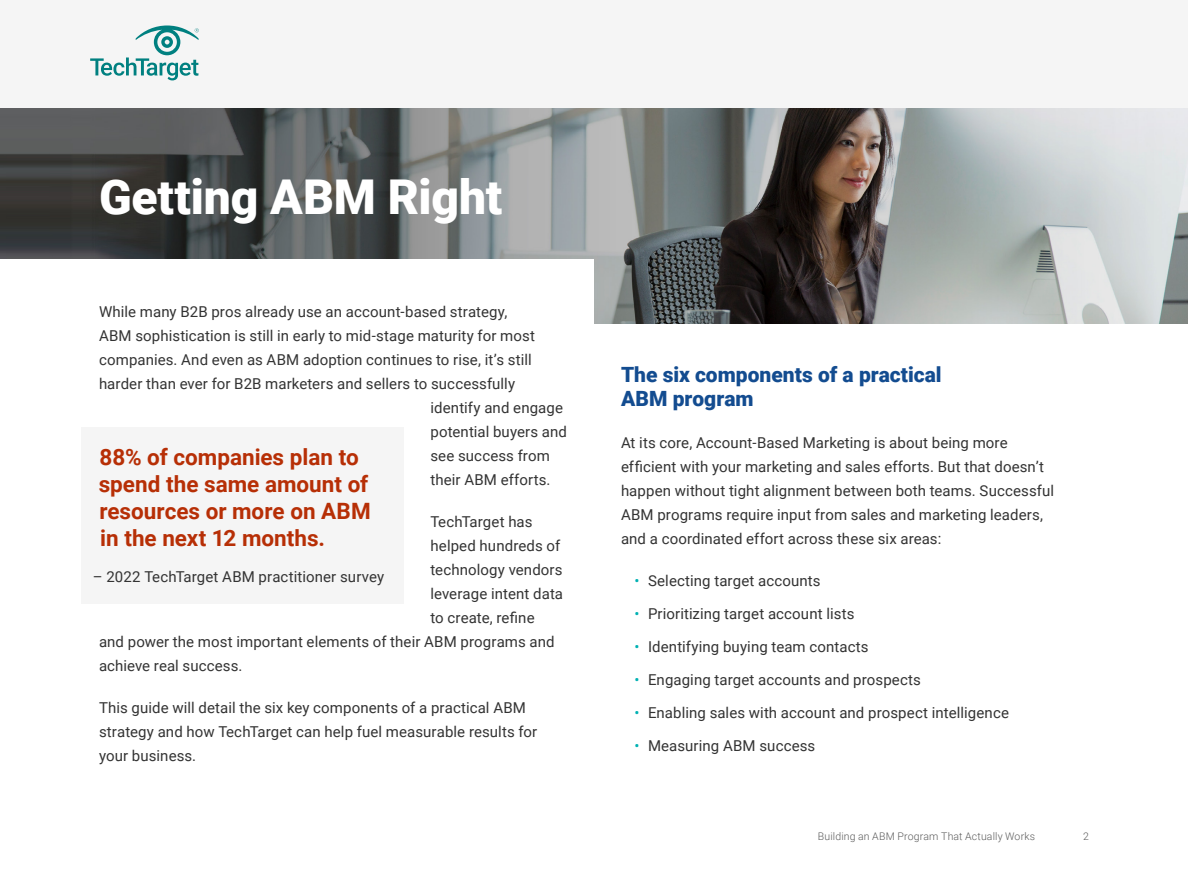
<style>
.page{position:relative;width:1188px;height:891px;background:#fff}
.page>*{position:absolute;margin:0;border:0;box-sizing:border-box;transform-origin:0 0}
.t1{font:900 48px "Roboto";letter-spacing:-.005em;color:#fff}
.t2{font:700 22.5px/27px "Roboto";color:#b72f06}
.t3{font:900 21px/24px "Roboto";color:#134c90}
.t4{font:15px/24px "Roboto";letter-spacing:.005em;color:#333}
.t5{font:300 10.5px "Roboto";letter-spacing:.015em;color:#5c5c5c}
.s1{color:#00b1b3}
</style>
<div class="page">
<div style="left:0;top:0;width:1188px;height:108px;background:#f5f5f5"></div>
<svg style="left:90px;top:26px;width:109px;height:54px"></svg>
<img style="left:0;top:108px;width:1188px;height:216px">
<div style="left:0;top:259px;width:594px;height:226px;background:#fff"></div>
<div style="left:81px;top:427px;width:323px;height:176px;background:#f5f5f5"></div>
<h1 class="t1" style="left:99px;top:163px;width:405px">Getting ABM Right</h1>
<p class="t4" style="left:99px;top:299px;width:410px">While many B2B pros already use an account-based strategy,</p>
<p class="t4" style="left:99px;top:323px;width:437px">ABM sophistication is still in early to mid-stage maturity for most</p>
<p class="t4" style="left:99px;top:347px;width:434px">companies. And even as ABM adoption continues to rise, it’s still</p>
<p class="t4" style="left:99px;top:371px;width:418px">harder than ever for B2B marketers and sellers to successfully</p>
<p class="t4" style="left:430px;top:395px;width:134px">identify and engage</p>
<p class="t4" style="left:430px;top:419px;width:138px">potential buyers and</p>
<p class="t4" style="left:430px;top:443px;width:121px">see success from</p>
<p class="t4" style="left:430px;top:467px;width:122px">their ABM efforts.</p>
<p class="t4" style="left:430px;top:509px;width:104px">TechTarget has</p>
<p class="t4" style="left:430px;top:533px;width:131px">helped hundreds of</p>
<p class="t4" style="left:430px;top:557px;width:134px">technology vendors</p>
<p class="t4" style="left:430px;top:581px;width:134px">leverage intent data</p>
<p class="t4" style="left:430px;top:605px;width:106px">to create, refine</p>
<p class="t4" style="left:99px;top:629px;width:457px">and power the most important elements of their ABM programs and</p>
<p class="t4" style="left:99px;top:653px;width:145px">achieve real success.</p>
<p class="t4" style="left:99px;top:695px;width:440px">This guide will detail the six key components of a practical ABM strategy and how TechTarget can help fuel measurable results for your business.</p>
<h2 class="t2" style="left:99px;top:443px;width:274px">88% of companies plan to spend the same amount of resources or more on ABM in the next 12 months.</h2>
<p class="t4" style="left:93px;top:564px;width:293px">– 2022 TechTarget ABM practitioner survey</p>
<h3 class="t3" style="left:621px;top:362px;width:322px">The six components of a practical<br>ABM program</h3>
<p class="t4" style="left:621px;top:430px;width:435px">At its core, Account-Based Marketing is about being more efficient with your marketing and sales efforts. But that doesn’t happen without tight alignment between both teams. Successful ABM programs require input from sales and marketing leaders, and a coordinated effort across these six areas:</p>
<p class="t4" style="left:634px;top:568px;width:188px"><span class="s1">•</span> Selecting target accounts</p>
<p class="t4" style="left:634px;top:601px;width:221px"><span class="s1">•</span> Prioritizing target account lists</p>
<p class="t4" style="left:634px;top:634px;width:236px"><span class="s1">•</span> Identifying buying team contacts</p>
<p class="t4" style="left:634px;top:667px;width:288px"><span class="s1">•</span> Engaging target accounts and prospects</p>
<p class="t4" style="left:634px;top:700px;width:376px"><span class="s1">•</span> Enabling sales with account and prospect intelligence</p>
<p class="t4" style="left:634px;top:733px;width:182px"><span class="s1">•</span> Measuring ABM success</p>
<p class="t5" style="left:818px;top:829px;width:219px">Building an ABM Program That Actually Works</p>
<p class="t5" style="left:1083px;top:829px;width:7px">2</p>
</div>
